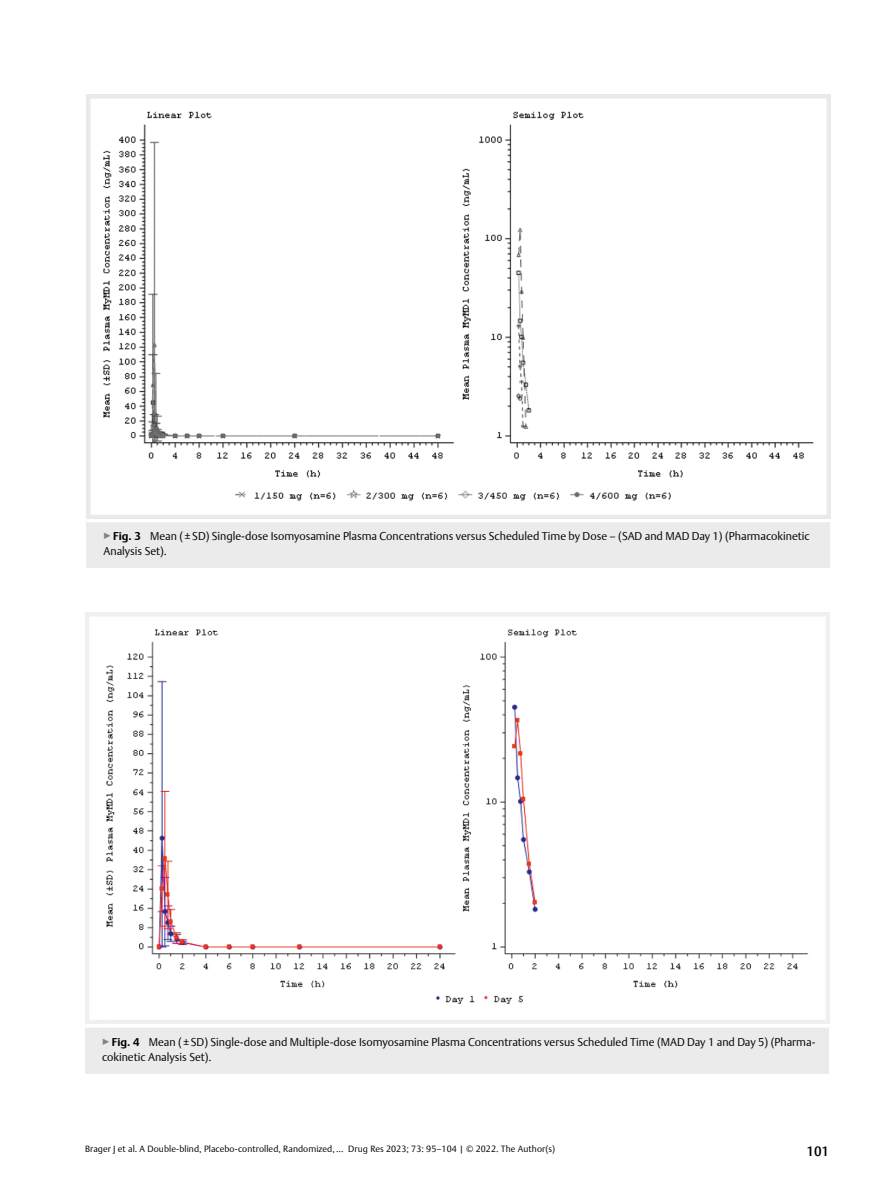
<style>
.page{position:relative;width:893px;height:1191px;background:#fff}
.page>*{position:absolute;margin:0;border:0;box-sizing:border-box;transform-origin:0 0}
.t1{font:500 13.5px "Thieme Argo 2011";color:#000}
.t2{font:300 11.25px/15px "Thieme Argo 2011";color:#000}
.t3{font:300 9px "Thieme Argo 2011";letter-spacing:.01em;color:#000}
.s1{color:#808285}
.s2{font-weight:700}
</style>
<div class="page">
<div style="left:86px;top:518px;width:744px;height:50px;background:#ebebec"></div>
<hr style="left:87px;top:519px;width:743px;height:3px;background:#fff">
<img style="left:86px;top:94px;width:744px;height:424px">
<div style="left:85px;top:1024px;width:744px;height:49px;background:#ebebec"></div>
<hr style="left:85px;top:1024px;width:744px;height:3px;background:#fff">
<img style="left:85px;top:612px;width:744px;height:411px">
<p class="t2" style="left:103px;top:528px;width:708px"><span class="s1">▶</span><span class="s2">Fig. 3</span> Mean (±SD) Single-dose Isomyosamine Plasma Concentrations versus Scheduled Time by Dose – (SAD and MAD Day 1) (Pharmacokinetic<br>Analysis Set).</p>
<p class="t2" style="left:102px;top:1034px;width:715px"><span class="s1">▶</span><span class="s2">Fig. 4</span> Mean (±SD) Single-dose and Multiple-dose Isomyosamine Plasma Concentrations versus Scheduled Time (MAD Day 1 and Day 5) (Pharma&shy;cokinetic Analysis Set).</p>
<p class="t3" style="left:85px;top:1143px;width:472px">Brager J et al. A Double-blind, Placebo-controlled, Randomized, … Drug Res 2023; 73: 95–104 | © 2022. The Author(s)</p>
<p class="t1" style="left:806px;top:1142px;width:24px">101</p>
</div>
